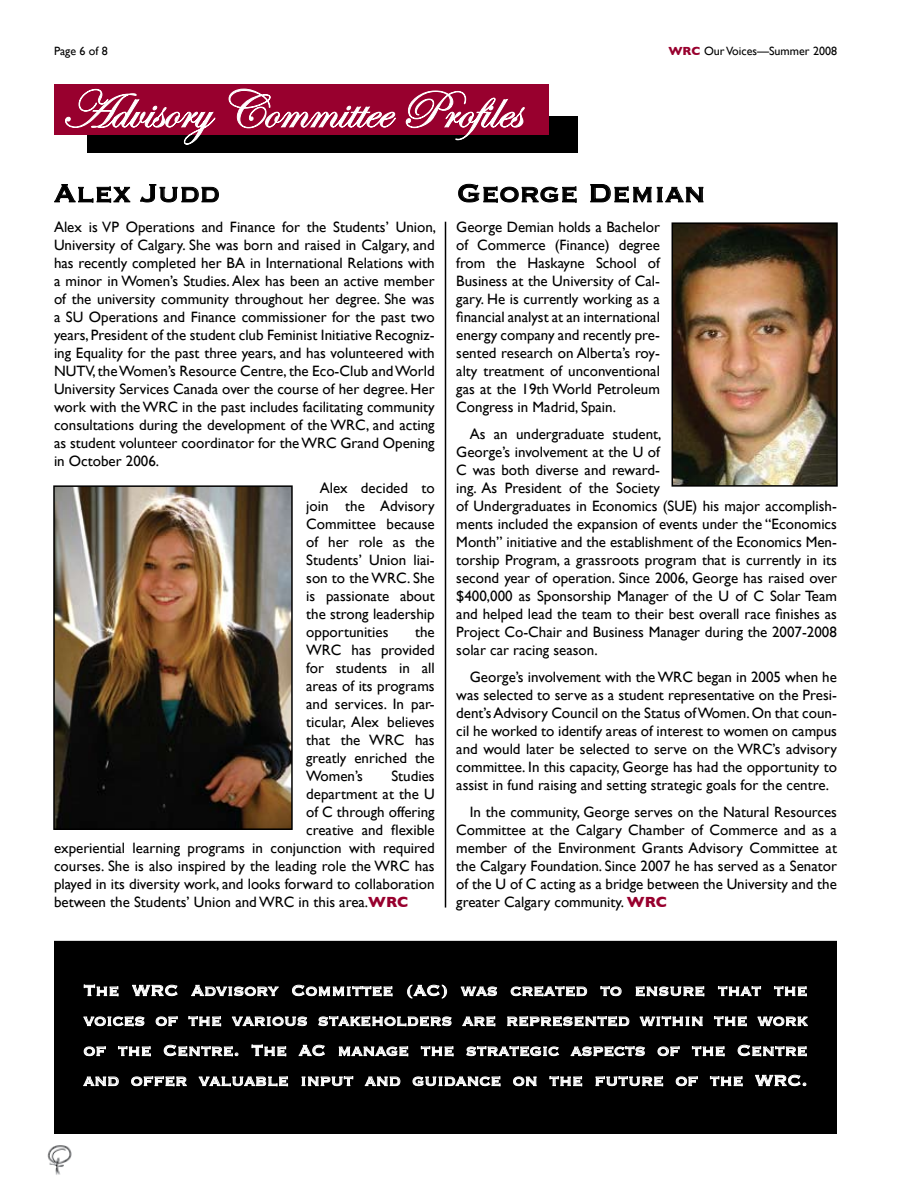
<style>
.page{position:relative;width:918px;height:1188px;background:#fff}
.page>*{position:absolute;margin:0;border:0;box-sizing:border-box;transform-origin:0 0}
.t1{font:54px "Edwardian Script ITC";color:#fff}
.t2{font:33px "Copperplate";color:#000}
.t3{font:19.5px/30px "Copperplate";color:#fff;text-align:justify}
.t4{font:15px/18px "Gill Sans";color:#000;text-align:justify}
.t5{font:12px "Gill Sans";color:#000}
.s1{font-weight:700;color:#98002e}
</style>
<div class="page">
<img style="left:47px;top:1145px;width:25px;height:30px">
<div style="left:87px;top:116px;width:491px;height:36px;background:#000"></div>
<img style="left:56px;top:488px;width:234px;height:339px">
<div style="left:53px;top:485px;width:240px;height:345px;border:2px solid #000"></div>
<div style="left:54px;top:84px;width:495px;height:51px;background:#98002e"></div>
<svg style="left:65px;top:89px;width:151px;height:56px"></svg>
<svg style="left:228px;top:88px;width:168px;height:41px"></svg>
<svg style="left:405px;top:90px;width:120px;height:51px"></svg>
<svg style="left:54px;top:184px;width:77px;height:19px"></svg>
<svg style="left:140px;top:184px;width:79px;height:19px"></svg>
<svg style="left:458px;top:184px;width:119px;height:19px"></svg>
<svg style="left:590px;top:184px;width:114px;height:19px"></svg>
<img style="left:675px;top:225px;width:160px;height:259px">
<div style="left:672px;top:222px;width:166px;height:265px;border:2px solid #000"></div>
<hr style="left:445px;top:222px;width:1px;height:686px;background:#000">
<div style="left:55px;top:942px;width:781px;height:191px;background:#000"></div>
<div style="left:54px;top:941px;width:783px;height:193px;border:2px solid #000"></div>
<svg style="left:83px;top:984px;width:36px;height:13px"></svg>
<svg style="left:132px;top:984px;width:46px;height:13px"></svg>
<svg style="left:191px;top:985px;width:88px;height:11px"></svg>
<svg style="left:292px;top:984px;width:101px;height:13px"></svg>
<svg style="left:407px;top:984px;width:40px;height:15px"></svg>
<svg style="left:461px;top:986px;width:36px;height:11px"></svg>
<svg style="left:510px;top:986px;width:78px;height:11px"></svg>
<svg style="left:600px;top:986px;width:22px;height:10px"></svg>
<svg style="left:636px;top:986px;width:69px;height:11px"></svg>
<svg style="left:718px;top:986px;width:43px;height:11px"></svg>
<svg style="left:774px;top:986px;width:33px;height:11px"></svg>
<svg style="left:83px;top:1016px;width:62px;height:11px"></svg>
<svg style="left:155px;top:1016px;width:23px;height:10px"></svg>
<svg style="left:188px;top:1016px;width:33px;height:11px"></svg>
<svg style="left:232px;top:1016px;width:76px;height:11px"></svg>
<svg style="left:318px;top:1016px;width:134px;height:11px"></svg>
<svg style="left:462px;top:1016px;width:34px;height:11px"></svg>
<svg style="left:507px;top:1016px;width:123px;height:11px"></svg>
<svg style="left:639px;top:1016px;width:64px;height:11px"></svg>
<svg style="left:714px;top:1016px;width:33px;height:11px"></svg>
<svg style="left:757px;top:1016px;width:51px;height:11px"></svg>
<svg style="left:83px;top:1046px;width:23px;height:10px"></svg>
<svg style="left:118px;top:1046px;width:33px;height:11px"></svg>
<svg style="left:163px;top:1044px;width:76px;height:13px"></svg>
<svg style="left:251px;top:1044px;width:36px;height:13px"></svg>
<svg style="left:298px;top:1044px;width:27px;height:12px"></svg>
<svg style="left:338px;top:1046px;width:71px;height:11px"></svg>
<svg style="left:421px;top:1046px;width:33px;height:11px"></svg>
<svg style="left:466px;top:1046px;width:94px;height:11px"></svg>
<svg style="left:570px;top:1046px;width:75px;height:11px"></svg>
<svg style="left:657px;top:1046px;width:23px;height:10px"></svg>
<svg style="left:692px;top:1046px;width:33px;height:11px"></svg>
<svg style="left:737px;top:1044px;width:70px;height:13px"></svg>
<svg style="left:83px;top:1076px;width:36px;height:11px"></svg>
<svg style="left:131px;top:1076px;width:56px;height:11px"></svg>
<svg style="left:198px;top:1076px;width:90px;height:11px"></svg>
<svg style="left:301px;top:1076px;width:53px;height:11px"></svg>
<svg style="left:364px;top:1076px;width:37px;height:11px"></svg>
<svg style="left:412px;top:1076px;width:89px;height:11px"></svg>
<svg style="left:513px;top:1076px;width:24px;height:10px"></svg>
<svg style="left:549px;top:1076px;width:33px;height:11px"></svg>
<svg style="left:595px;top:1076px;width:68px;height:11px"></svg>
<svg style="left:675px;top:1076px;width:23px;height:10px"></svg>
<svg style="left:710px;top:1076px;width:33px;height:11px"></svg>
<svg style="left:755px;top:1074px;width:52px;height:13px"></svg>
<p class="t5" style="left:54px;top:44px;width:55px">Page 6 of 8</p>
<p class="t5" style="left:668px;top:44px;width:170px"><span class="s1">WRC</span> Our Voices—Summer 2008</p>
<h1 class="t1" style="left:61px;top:81px;width:462px">Advisory Committee Profiles</h1>
<h2 class="t2" style="left:54px;top:172px;width:167px">Alex Judd</h2>
<h2 class="t2" style="left:457px;top:172px;width:250px">George Demian</h2>
<p class="t4" style="left:54px;top:218px;width:384px">Alex is VP Operations and Finance for the Students’ Union, University of Calgary. She was born and raised in Calgary, and has recently completed her BA in International Relations with a minor in Women’s Studies. Alex has been an active member of the university community throughout her degree. She was a SU Operations and Finance commissioner for the past two years, President of the student club Feminist Initiative Recogniz&shy;ing Equality for the past three years, and has volunteered with NUTV, the Women’s Resource Centre, the Eco-Club and World University Services Canada over the course of her degree. Her work with the WRC in the past includes facilitating community consultations during the development of the WRC, and acting as student volunteer coordinator for the WRC Grand Opening in October 2006.</p>
<p class="t4" style="left:306px;top:479px;width:130px;text-indent:14px">Alex decided to join the Advisory Committee because of her role as the Students’ Union liai&shy;son to the WRC. She is passionate about the strong leadership opportunities</p>
<p class="t4" style="left:306px;top:623px;width:130px;text-indent:109px">the WRC has provided for students in all areas of its programs and services. In par&shy;ticular, Alex believes that the WRC has greatly enriched the Women’s</p>
<p class="t4" style="left:391px;top:767px;width:45px">Studies</p>
<p class="t4" style="left:306px;top:785px;width:130px">department at the U</p>
<p class="t4" style="left:306px;top:803px;width:130px">of C through offering</p>
<p class="t4" style="left:306px;top:821px;width:130px">creative and flexible</p>
<p class="t4" style="left:54px;top:839px;width:382px">experiential learning programs in conjunction with required</p>
<p class="t4" style="left:54px;top:857px;width:382px">courses. She is also inspired by the leading role the WRC has</p>
<p class="t4" style="left:54px;top:875px;width:382px">played in its diversity work, and looks forward to collaboration</p>
<p class="t4" style="left:54px;top:893px;width:329px">between the Students’ Union and WRC in this area.<span class="s1">WRC</span></p>
<p class="t4" style="left:456px;top:218px;width:205px">George Demian holds a Bachelor of Commerce (Finance) degree from the Haskayne School of Business at the University of Cal&shy;gary. He is currently working as a financial analyst at an international energy company and recently pre&shy;sented research on Alberta’s roy&shy;alty treatment of unconventional gas at the 19th World Petroleum Congress in Madrid, Spain.</p>
<p class="t4" style="left:456px;top:425px;width:382px;text-align:left;text-indent:14px">As an undergraduate student,<br>George’s involvement at the U of<br>C was both diverse and reward-<br>ing. As President of the Society<br>of Undergraduates in Economics (SUE) his major accomplish&shy;ments included the expansion of events under the “Economics Month” initiative and the establishment of the Economics Men&shy;torship Program, a grassroots program that is currently in its second year of operation. Since 2006, George has raised over $400,000 as Sponsorship Manager of the U of C Solar Team and helped lead the team to their best overall race finishes as Project Co-Chair and Business Manager during the 2007-2008 solar car racing season.</p>
<p class="t4" style="left:456px;top:668px;width:382px;text-indent:14px">George’s involvement with the WRC began in 2005 when he was selected to serve as a student representative on the Presi&shy;dent’s Advisory Council on the Status of Women. On that coun&shy;cil he worked to identify areas of interest to women on campus and would later be selected to serve on the WRC’s advisory committee. In this capacity, George has had the opportunity to assist in fund raising and setting strategic goals for the centre.</p>
<p class="t4" style="left:456px;top:803px;width:382px;text-indent:14px">In the community, George serves on the Natural Resources Committee at the Calgary Chamber of Commerce and as a member of the Environment Grants Advisory Committee at the Calgary Foundation. Since 2007 he has served as a Senator of the U of C acting as a bridge between the University and the greater Calgary community. <span class="s1">WRC</span></p>
<p class="t3" style="left:83px;top:974px;width:726px">The WRC Advisory Committee (AC) was created to ensure that the voices of the various stakeholders are represented within the work of the Centre. The AC manage the strategic aspects of the Centre and offer valuable input and guidance on the future of the WRC.</p>
</div>
